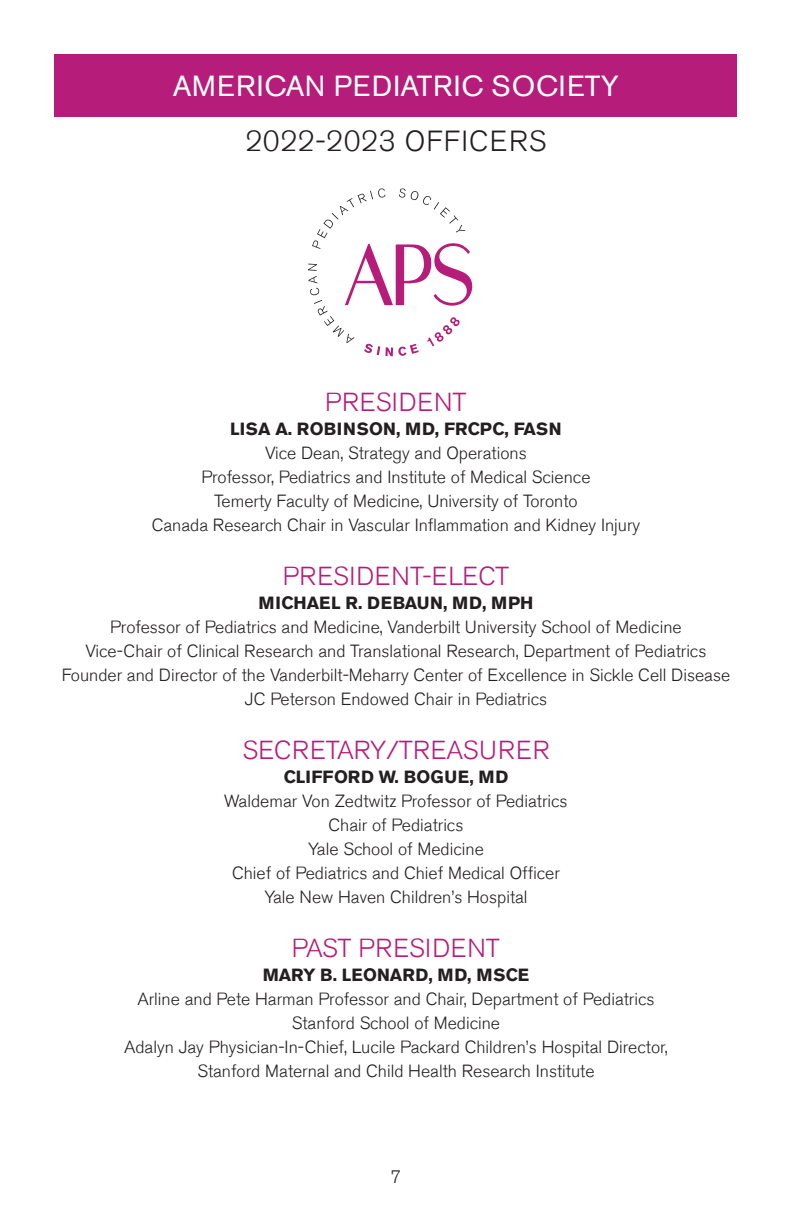
<style>
.page{position:relative;width:792px;height:1224px;background:#fff}
.page>*{position:absolute;margin:0;border:0;box-sizing:border-box;transform-origin:0 0}
.Headers{font:29px "Akzidenz Grotesk BE";letter-spacing:.03em;color:#fff}
.Subtitle{font:300 29px "Akzidenz Grotesk BE";letter-spacing:.04em;color:#231f20}
.Officers{font:300 26px "Akzidenz Grotesk BE";letter-spacing:.02em;color:#b61c79}
.t1{font:300 18px "Akzidenz Grotesk BE";color:#231f20}
.Officers-2{font:300 17.6px/24px "Akzidenz Grotesk BE";color:#231f20;text-align:center}
.s1{font-weight:700}
</style>
<div class="page">
<div style="left:54px;top:54px;width:684px;height:63px;background:#b61c79"></div>
<svg style="left:308px;top:188px;width:165px;height:168px"></svg>
<p class="Headers" style="left:173px;top:68px;width:448px">AMERICAN PEDIATRIC SOCIETY</p>
<p class="Subtitle" style="left:246px;top:124px;width:302px">2022-2023 OFFICERS</p>
<p class="Officers" style="left:325px;top:387px;width:143px">PRESIDENT</p>
<p class="Officers-2" style="left:152px;top:417px;width:490px"><span class="s1">LISA A. ROBINSON, MD, FRCPC, FASN<br></span>Vice Dean, Strategy and Operations<br>Professor, Pediatrics and Institute of Medical Science<br>Temerty Faculty of Medicine, University of Toronto<br>Canada Research Chair in Vascular Inflammation and Kidney Injury</p>
<p class="Officers" style="left:283px;top:561px;width:228px">PRESIDENT-ELECT</p>
<p class="Officers-2" style="left:62px;top:591px;width:670px"><span class="s1">MICHAEL R. DEBAUN, MD, MPH<br></span>Professor of Pediatrics and Medicine, Vanderbilt University School of Medicine<br>Vice-Chair of Clinical Research and Translational Research, Department of Pediatrics Founder and Director of the Vanderbilt-Meharry Center of Excellence in Sickle Cell Disease JC Peterson Endowed Chair in Pediatrics</p>
<p class="Officers" style="left:242px;top:735px;width:309px">SECRETARY/TREASURER</p>
<p class="Officers-2" style="left:224px;top:765px;width:345px"><span class="s1">CLIFFORD W. BOGUE, MD<br></span>Waldemar Von Zedtwitz Professor of Pediatrics<br>Chair of Pediatrics<br>Yale School of Medicine<br>Chief of Pediatrics and Chief Medical Officer<br>Yale New Haven Children’s Hospital</p>
<p class="Officers" style="left:292px;top:933px;width:210px">PAST PRESIDENT</p>
<p class="Officers-2" style="left:124px;top:963px;width:545px"><span class="s1">MARY B. LEONARD, MD, MSCE<br></span>Arline and Pete Harman Professor and Chair, Department of Pediatrics Stanford School of Medicine<br>Adalyn Jay Physician-In-Chief, Lucile Packard Children’s Hospital Director, Stanford Maternal and Child Health Research Institute</p>
<p class="t1" style="left:391px;top:1167px;width:12px">7</p>
</div>
